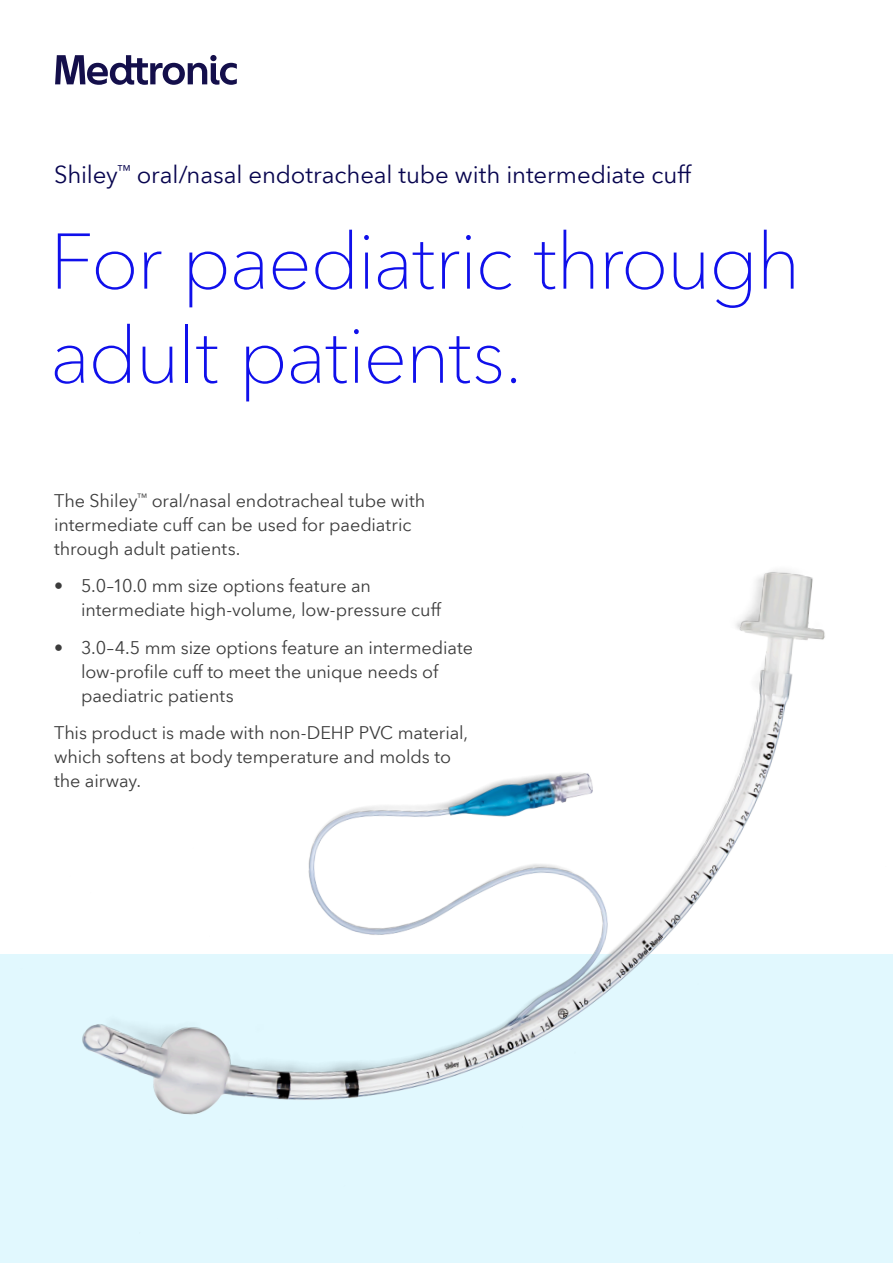
<style>
.page{position:relative;width:893px;height:1263px;background:#fff}
.page>*{position:absolute;margin:0;border:0;box-sizing:border-box;transform-origin:0 0}
.Headline-use_110__le{font:100 78px/94.1px "Avenir Next World";letter-spacing:-.025em;color:#1010eb}
.Subhead_1_2_1_8_pt_p{font:24px "Avenir Next World";letter-spacing:-.005em;color:#08054f}
.Body-use_130__leadin{font:18px/24px "Avenir Next World";letter-spacing:-.005em;color:#3c3c3c}
</style>
<div class="page">
<img style="left:0;top:570px;width:893px;height:693px">
<svg style="left:55px;top:55px;width:182px;height:30px"></svg>
<p class="Subhead_1_2_1_8_pt_p" style="left:54px;top:155px;width:639px">Shiley<sup>™</sup> oral/nasal endotracheal tube with intermediate cuff</p>
<p class="Headline-use_110__le" style="left:50px;top:214px;width:752px">For paediatric through adult patients.</p>
<p class="Body-use_130__leadin" style="left:54px;top:489px;width:373px">The Shiley<sup>™</sup> oral/nasal endotracheal tube with intermediate cuff can be used for paediatric through adult patients.</p>
<p class="Body-use_130__leadin" style="left:81px;top:574px;width:362px;text-indent:-27px">• 5.0–10.0 mm size options feature an intermediate high-volume, low-pressure cuff</p>
<p class="Body-use_130__leadin" style="left:81px;top:636px;width:393px;text-indent:-27px">• 3.0–4.5 mm size options feature an intermediate low-profile cuff to meet the unique needs of paediatric patients</p>
<p class="Body-use_130__leadin" style="left:54px;top:721px;width:416px">This product is made with non-DEHP PVC material, which softens at body temperature and molds to the airway.</p>
</div>
